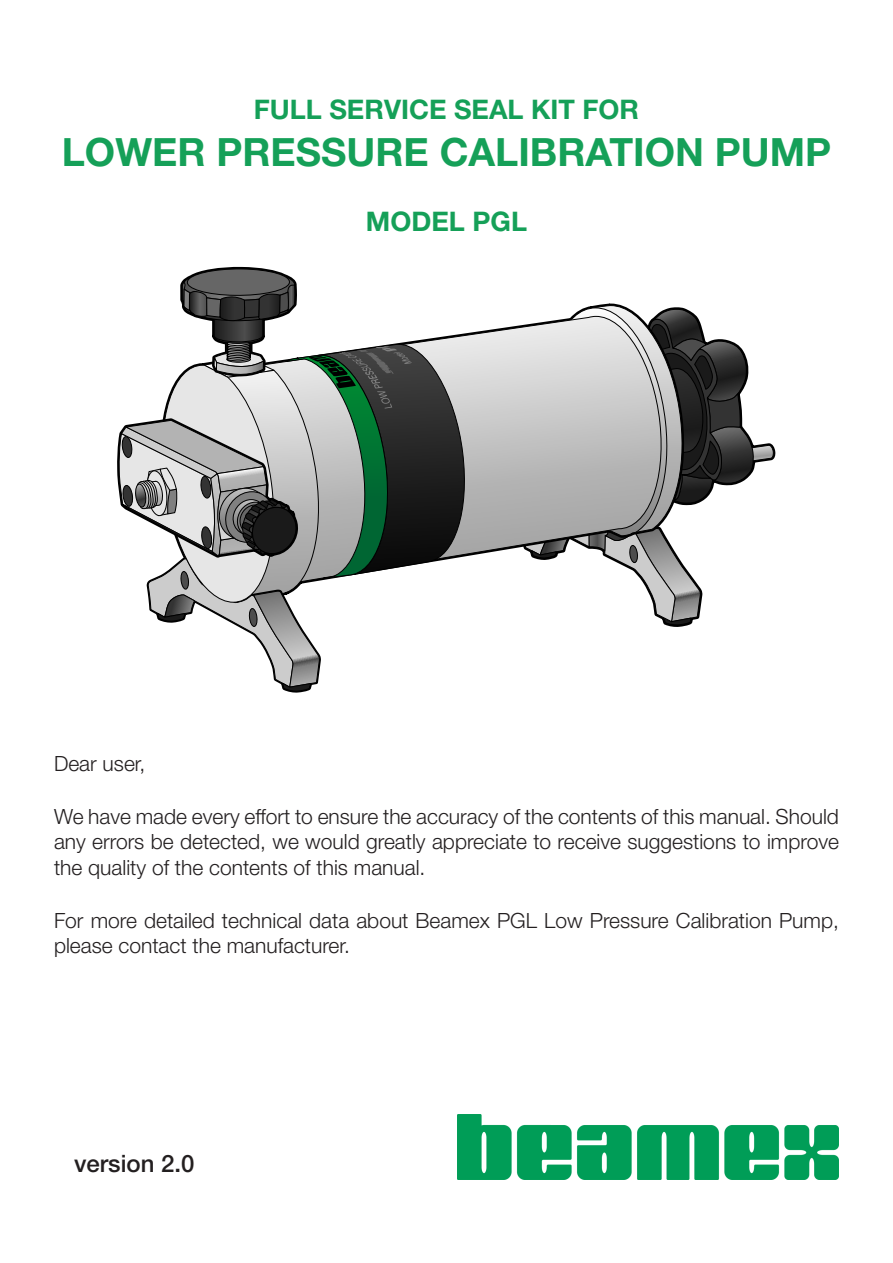
<style>
.page{position:relative;width:893px;height:1263px;background:#fff}
.page>*{position:absolute;margin:0;border:0;box-sizing:border-box;transform-origin:0 0}
.t1{font:700 39px "Helvetica Neue LT Std";color:#15a058}
.t2{font:700 27px "Helvetica Neue LT Std";color:#15a058}
.t3{font:500 24px "Helvetica Neue LT Std";color:#231f20}
.Paragraph_1{font:300 21px/25.2px "Helvetica Neue LT Std";color:#231f20;text-align:justify}
</style>
<div class="page">
<svg style="left:572px;top:304px;width:204px;height:323px"></svg>
<svg style="left:470px;top:316px;width:196px;height:266px"></svg>
<svg style="left:117px;top:266px;width:353px;height:427px"></svg>
<img style="left:457px;top:1114px;width:382px;height:65px">
<p class="t2" style="left:254px;top:93px;width:387px">FULL SERVICE SEAL KIT FOR</p>
<p class="t1" style="left:62px;top:128px;width:771px">LOWER PRESSURE CALIBRATION PUMP</p>
<p class="t2" style="left:366px;top:205px;width:163px">MODEL PGL</p>
<p class="Paragraph_1" style="left:54px;top:750px;width:93px">Dear user,</p>
<p class="Paragraph_1" style="left:54px;top:804px;width:786px">We have made every effort to ensure the accuracy of the contents of this manual. Should any errors be detected, we would greatly appreciate to receive suggestions to improve the quality of the contents of this manual.</p>
<p class="Paragraph_1" style="left:54px;top:907px;width:786px">For more detailed technical data about Beamex PGL Low Pressure Calibration Pump, please contact the manufacturer.</p>
<p class="t3" style="left:74px;top:1149px;width:122px">version 2.0</p>
</div>
